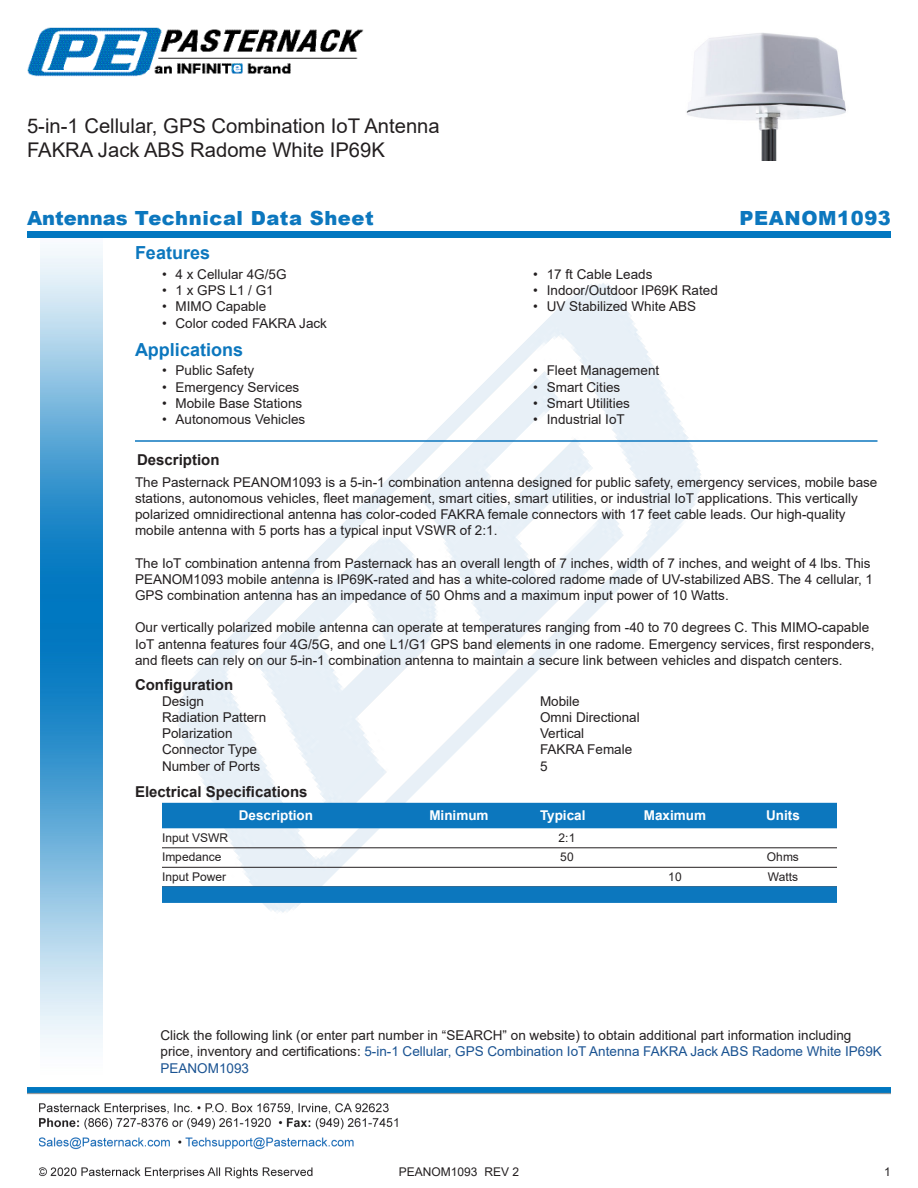
<style>
.page{position:relative;width:918px;height:1188px;background:#fff}
.page>*{position:absolute;margin:0;border:0;box-sizing:border-box;transform-origin:0 0}
.Web_Description_Para{font:20.25px/24.3px "Arial";color:#231f20}
.t1{font:900 19.5px "Arial";letter-spacing:.03em;color:#0c77be}
.Head1{font:700 18px "Arial";color:#0c77be}
.Head1-2{font:700 15px "Arial";color:#231f20}
.MarketingDescription{font:13.5px/16.2px "Arial";color:#231f20}
.Description_and_PN_L{font:13.5px/16.2px "Arial";color:#231f20}
.Specs_Para{font:13.5px "Arial";color:#231f20}
.Table-Header{font:700 13.5px "Arial";color:#fff}
.Table-Body{font:12px "Arial";color:#231f20}
.s1{color:#1a5392}
</style>
<div class="page">
<img style="left:102px;top:248px;width:719px;height:722px">
<img style="left:40px;top:237px;width:62px;height:811px">
<img style="left:39px;top:1103px;width:359px;height:76px">
<img style="left:27px;top:1088px;width:864px;height:7px">
<div style="left:27px;top:231px;width:864px;height:6px;background:#0177c0"></div>
<img style="left:27px;top:27px;width:337px;height:50px">
<hr style="left:135px;top:440px;width:743px;height:2px;background:#0c77be">
<div style="left:162px;top:803px;width:675px;height:25px;background:#0c77be"></div>
<hr style="left:162px;top:848px;width:675px;height:1px;background:#231f20">
<hr style="left:162px;top:867px;width:675px;height:1px;background:#231f20">
<div style="left:162px;top:886px;width:675px;height:17px;background:#0c77be"></div>
<img style="left:686px;top:33px;width:160px;height:127px">
<h1 class="Web_Description_Para" style="left:27px;top:114px;width:414px">5-in-1 Cellular, GPS Combination IoT Antenna<br>FAKRA Jack ABS Radome White IP69K</h1>
<p class="t1" style="left:27px;top:204px;width:348px">Antennas Technical Data Sheet</p>
<p class="t1" style="left:739px;top:204px;width:153px">PEANOM1093</p>
<p class="Head1" style="left:135px;top:240px;width:77px">Features</p>
<p class="MarketingDescription" style="left:162px;top:266px;width:126px">• 4 x Cellular 4G/5G</p>
<p class="MarketingDescription" style="left:162px;top:282px;width:113px">• 1 x GPS L1 / G1</p>
<p class="MarketingDescription" style="left:162px;top:298px;width:106px">• MIMO Capable</p>
<p class="MarketingDescription" style="left:162px;top:315px;width:167px">• Color coded FAKRA Jack</p>
<p class="Head1" style="left:135px;top:337px;width:110px">Applications</p>
<p class="MarketingDescription" style="left:162px;top:363px;width:94px">• Public Safety</p>
<p class="MarketingDescription" style="left:162px;top:379px;width:139px">• Emergency Services</p>
<p class="MarketingDescription" style="left:162px;top:395px;width:142px">• Mobile Base Stations</p>
<p class="MarketingDescription" style="left:162px;top:411px;width:145px">• Autonomous Vehicles</p>
<p class="MarketingDescription" style="left:533px;top:266px;width:121px">• 17 ft Cable Leads</p>
<p class="MarketingDescription" style="left:533px;top:282px;width:186px">• Indoor/Outdoor IP69K Rated</p>
<p class="MarketingDescription" style="left:533px;top:298px;width:164px">• UV Stabilized White ABS</p>
<p class="MarketingDescription" style="left:533px;top:363px;width:128px">• Fleet Management</p>
<p class="MarketingDescription" style="left:533px;top:379px;width:89px">• Smart Cities</p>
<p class="MarketingDescription" style="left:533px;top:395px;width:98px">• Smart Utilities</p>
<p class="MarketingDescription" style="left:533px;top:411px;width:93px">• Industrial IoT</p>
<p class="Head1-2" style="left:137px;top:449px;width:84px">Description</p>
<p class="MarketingDescription" style="left:135px;top:474px;width:744px">The Pasternack PEANOM1093 is a 5-in-1 combination antenna designed for public safety, emergency services, mobile base stations, autonomous vehicles, fleet management, smart cities, smart utilities, or industrial IoT applications. This vertically polarized omnidirectional antenna has color-coded FAKRA female connectors with 17 feet cable leads. Our high-quality mobile antenna with 5 ports has a typical input VSWR of 2:1.</p>
<p class="MarketingDescription" style="left:135px;top:555px;width:740px">The IoT combination antenna from Pasternack has an overall length of 7 inches, width of 7 inches, and weight of 4 lbs. This<br>PEANOM1093 mobile antenna is IP69K-rated and has a white-colored radome made of UV-stabilized ABS. The 4 cellular, 1<br>GPS combination antenna has an impedance of 50 Ohms and a maximum input power of 10 Watts.</p>
<p class="MarketingDescription" style="left:135px;top:619px;width:741px">Our vertically polarized mobile antenna can operate at temperatures ranging from -40 to 70 degrees C. This MIMO-capable<br>IoT antenna features four 4G/5G, and one L1/G1 GPS band elements in one radome. Emergency services, first responders, and fleets can rely on our 5-in-1 combination antenna to maintain a secure link between vehicles and dispatch centers.</p>
<p class="Head1-2" style="left:135px;top:674px;width:100px">Configuration</p>
<p class="Specs_Para" style="left:162px;top:692px;width:44px">Design</p>
<p class="Specs_Para" style="left:540px;top:692px;width:41px">Mobile</p>
<p class="Specs_Para" style="left:162px;top:708px;width:106px">Radiation Pattern</p>
<p class="Specs_Para" style="left:540px;top:708px;width:101px">Omni Directional</p>
<p class="Specs_Para" style="left:162px;top:724px;width:72px">Polarization</p>
<p class="Specs_Para" style="left:540px;top:724px;width:46px">Vertical</p>
<p class="Specs_Para" style="left:162px;top:740px;width:97px">Connector Type</p>
<p class="Specs_Para" style="left:540px;top:740px;width:94px">FAKRA Female</p>
<p class="Specs_Para" style="left:162px;top:757px;width:100px">Number of Ports</p>
<p class="Specs_Para" style="left:540px;top:757px;width:9px">5</p>
<p class="Head1-2" style="left:135px;top:781px;width:174px">Electrical Specifications</p>
<p class="Table-Header" style="left:239px;top:806px;width:76px">Description</p>
<p class="Table-Header" style="left:429px;top:806px;width:61px">Minimum</p>
<p class="Table-Header" style="left:540px;top:806px;width:47px">Typical</p>
<p class="Table-Header" style="left:644px;top:806px;width:64px">Maximum</p>
<p class="Table-Header" style="left:766px;top:806px;width:35px">Units</p>
<p class="Table-Body" style="left:162px;top:829px;width:68px">Input VSWR</p>
<p class="Table-Body" style="left:559px;top:829px;width:18px">2:1</p>
<p class="Table-Body" style="left:162px;top:849px;width:61px">Impedance</p>
<p class="Table-Body" style="left:560px;top:849px;width:15px">50</p>
<p class="Table-Body" style="left:767px;top:849px;width:34px">Ohms</p>
<p class="Table-Body" style="left:162px;top:868px;width:66px">Input Power</p>
<p class="Table-Body" style="left:668px;top:868px;width:15px">10</p>
<p class="Table-Body" style="left:768px;top:868px;width:32px">Watts</p>
<p class="Description_and_PN_L" style="left:160px;top:1027px;width:723px">Click the following link (or enter part number in “SEARCH” on website) to obtain additional part information including price, inventory and certifications: <span class="s1">5-in-1 Cellular, GPS Combination IoT Antenna FAKRA Jack ABS Radome White IP69K<br>PEANOM1093</span></p>
<p class="Table-Body" style="left:399px;top:1163px;width:122px">PEANOM1093 REV 2</p>
<p class="Table-Body" style="left:884px;top:1163px;width:8px">1</p>
</div>
